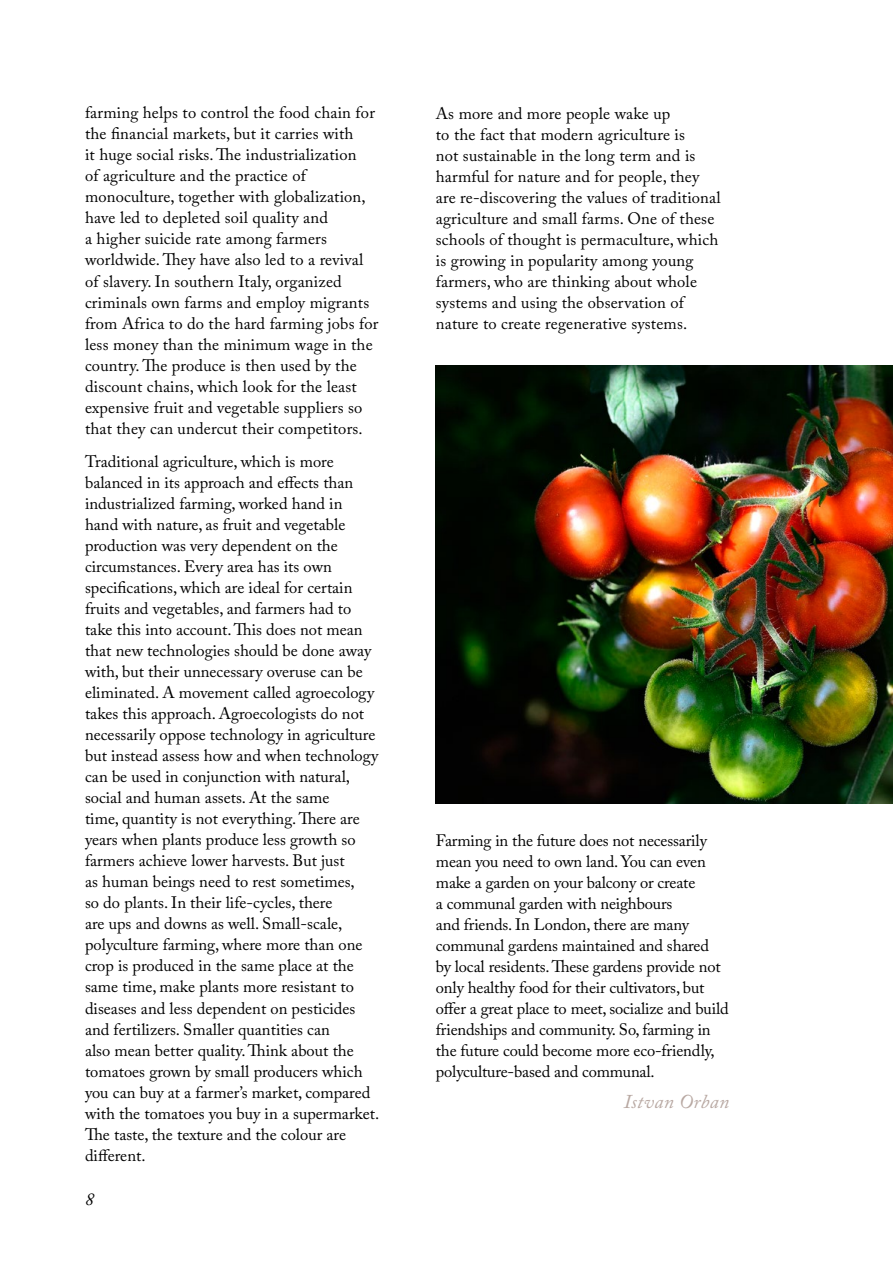
<style>
.page{position:relative;width:893px;height:1263px;background:#fff}
.page>*{position:absolute;margin:0;border:0;box-sizing:border-box;transform-origin:0 0}
.t1{font:italic 19.5px "Adobe Caslon Pro";letter-spacing:.02em;color:#b8a8a2}
.t2{font:italic 18px "Adobe Caslon Pro";color:#000}
.t3{font:16.5px/21px "Adobe Caslon Pro";color:#000}
</style>
<div class="page">
<img style="left:436px;top:365px;width:457px;height:438px">
<p class="t3" style="left:85px;top:102px;width:295px">farming helps to control the food chain for the financial markets, but it carries with<br>it huge social risks. The industrialization<br>of agriculture and the practice of monoculture, together with globalization, have led to depleted soil quality and<br>a higher suicide rate among farmers worldwide. They have also led to a revival of slavery. In southern Italy, organized criminals own farms and employ migrants from Africa to do the hard farming jobs for less money than the minimum wage in the country. The produce is then used by the discount chains, which look for the least expensive fruit and vegetable suppliers so that they can undercut their competitors.</p>
<p class="t3" style="left:85px;top:451px;width:296px">Traditional agriculture, which is more balanced in its approach and effects than industrialized farming, worked hand in hand with nature, as fruit and vegetable production was very dependent on the circumstances. Every area has its own specifications, which are ideal for certain fruits and vegetables, and farmers had to take this into account. This does not mean that new technologies should be done away with, but their unnecessary overuse can be eliminated. A movement called agroecology takes this approach. Agroecologists do not necessarily oppose technology in agriculture but instead assess how and when technology can be used in conjunction with natural, social and human assets. At the same<br>time, quantity is not everything. There are years when plants produce less growth so farmers achieve lower harvests. But just<br>as human beings need to rest sometimes,<br>so do plants. In their life-cycles, there<br>are ups and downs as well. Small-scale, polyculture farming, where more than one crop is produced in the same place at the same time, make plants more resistant to diseases and less dependent on pesticides and fertilizers. Smaller quantities can<br>also mean better quality. Think about the tomatoes grown by small producers which you can buy at a farmer’s market, compared with the tomatoes you buy in a supermarket.<br>The taste, the texture and the colour are different.</p>
<p class="t2" style="left:85px;top:1188px;width:10px">8</p>
<p class="t3" style="left:436px;top:102px;width:286px">As more and more people wake up<br>to the fact that modern agriculture is<br>not sustainable in the long term and is harmful for nature and for people, they are re-discovering the values of traditional agriculture and small farms. One of these schools of thought is permaculture, which is growing in popularity among young farmers, who are thinking about whole systems and using the observation of nature to create regenerative systems.</p>
<p class="t3" style="left:436px;top:829px;width:294px">Farming in the future does not necessarily mean you need to own land. You can even make a garden on your balcony or create<br>a communal garden with neighbours<br>and friends. In London, there are many communal gardens maintained and shared<br>by local residents. These gardens provide not only healthy food for their cultivators, but offer a great place to meet, socialize and build friendships and community. So, farming in the future could become more eco-friendly, polyculture-based and communal.</p>
<p class="t1" style="left:624px;top:1090px;width:107px">Istvan Orban</p>
</div>
